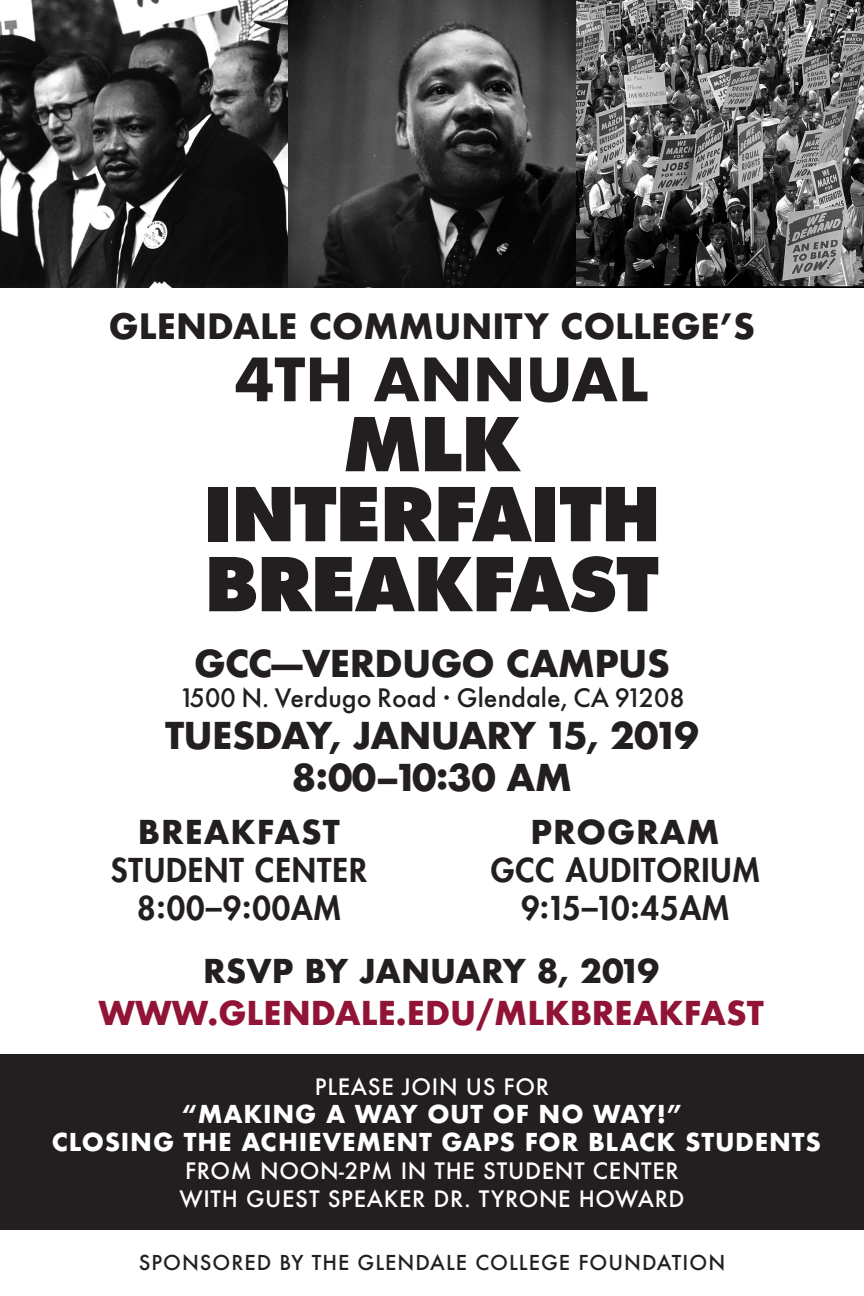
<style>
.page{position:relative;width:864px;height:1296px;background:#fff}
.page>*{position:absolute;margin:0;border:0;box-sizing:border-box;transform-origin:0 0}
.t1{font:800 72px "Futura";letter-spacing:-.01em;color:#231f20}
.t2{font:700 58px "Futura";color:#231f20}
.t3{font:700 36px "Futura";letter-spacing:-.02em;color:#231f20}
.t4{font:700 34px "Futura";color:#231f20}
.t5{font:800 32px "Futura";letter-spacing:.03em;color:#231f20}
.t6{font:700 32px "Futura";color:#911436}
.t7{font:700 32px "Futura";color:#231f20}
.t8{font:700 32px "Futura";letter-spacing:.03em;color:#231f20}
.t9{font:28px "Futura Mdm";color:#231f20}
.t10{font:700 24px "Futura";letter-spacing:.03em;color:#fff}
.t11{font:500 22px "Futura";letter-spacing:.03em;color:#fff}
.t12{font:500 20px "Futura";letter-spacing:.05em;color:#231f20}
</style>
<div class="page">
<img style="left:0;top:0;width:864px;height:288px">
<div style="left:0;top:1054px;width:864px;height:176px;background:#231f20"></div>
<p class="t4" style="left:109px;top:302px;width:648px">GLENDALE COMMUNITY COLLEGE’S</p>
<p class="t2" style="left:235px;top:338px;width:415px">4TH ANNUAL</p>
<p class="t1" style="left:343px;top:400px;width:179px">MLK</p>
<p class="t1" style="left:204px;top:470px;width:458px">INTERFAITH</p>
<p class="t1" style="left:205px;top:540px;width:455px">BREAKFAST</p>
<p class="t3" style="left:194px;top:638px;width:477px">GCC—VERDUGO CAMPUS</p>
<p class="t9" style="left:179px;top:679px;width:507px">1500 N. Verdugo Road • Glendale, CA 91208</p>
<p class="t3" style="left:165px;top:710px;width:535px">TUESDAY, JANUARY 15, 2019</p>
<p class="t3" style="left:292px;top:752px;width:282px">8:00–10:30 AM</p>
<p class="t8" style="left:138px;top:809px;width:203px">BREAKFAST</p>
<p class="t5" style="left:111px;top:849px;width:258px">STUDENT CENTER</p>
<p class="t5" style="left:137px;top:887px;width:205px">8:00–9:00AM</p>
<p class="t8" style="left:531px;top:809px;width:190px">PROGRAM</p>
<p class="t5" style="left:491px;top:849px;width:270px">GCC AUDITORIUM</p>
<p class="t5" style="left:521px;top:887px;width:209px">9:15–10:45AM</p>
<p class="t7" style="left:203px;top:948px;width:458px">RSVP BY JANUARY 8, 2019</p>
<p class="t6" style="left:99px;top:990px;width:667px">WWW.GLENDALE.EDU/MLKBREAKFAST</p>
<p class="t11" style="left:315px;top:1071px;width:236px">PLEASE JOIN US FOR</p>
<p class="t10" style="left:182px;top:1096px;width:502px">“MAKING A WAY OUT OF NO WAY!”</p>
<p class="t10" style="left:52px;top:1124px;width:770px">CLOSING THE ACHIEVEMENT GAPS FOR BLACK STUDENTS</p>
<p class="t11" style="left:185px;top:1155px;width:495px">FROM NOON-2PM IN THE STUDENT CENTER</p>
<p class="t11" style="left:179px;top:1183px;width:507px">WITH GUEST SPEAKER DR. TYRONE HOWARD</p>
<p class="t12" style="left:139px;top:1249px;width:588px">SPONSORED BY THE GLENDALE COLLEGE FOUNDATION</p>
</div>
